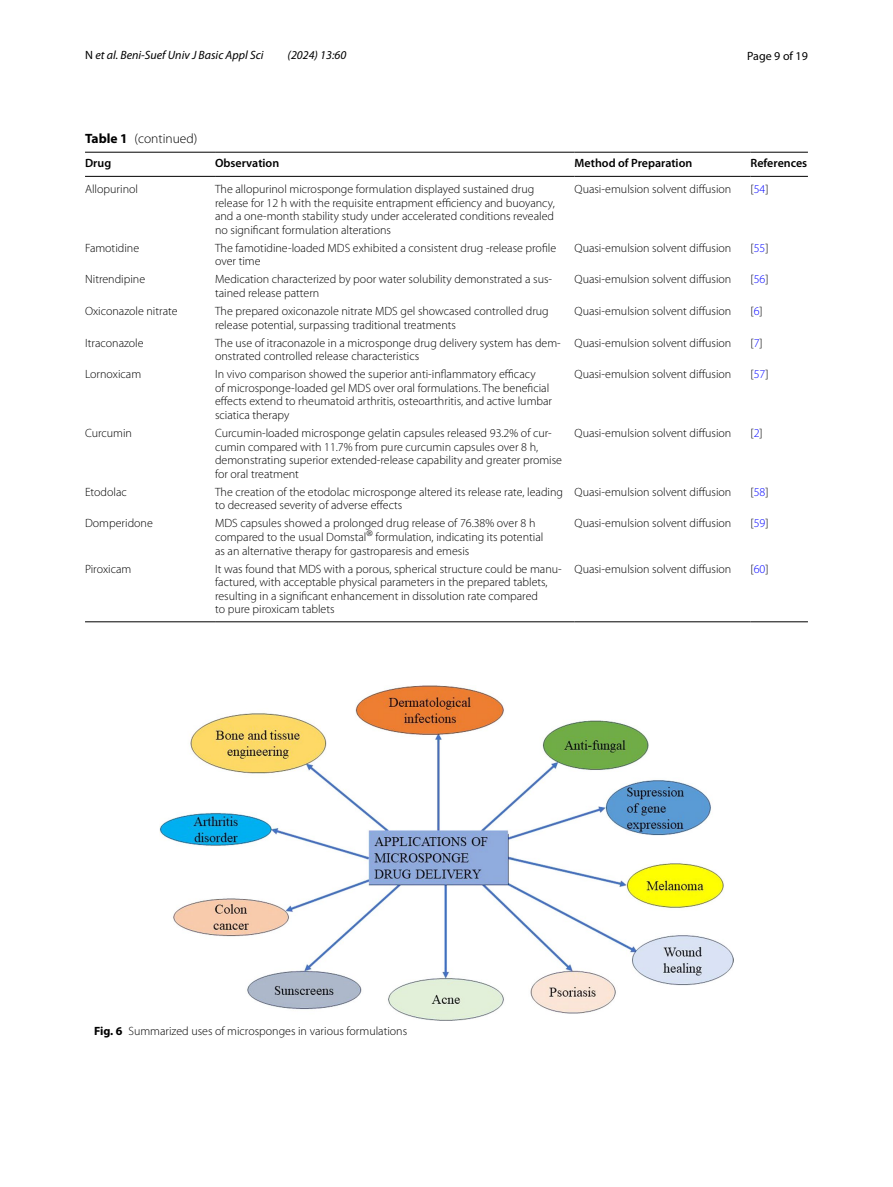
<style>
.page{position:relative;width:893px;height:1187px;background:#fff}
.page>*{position:absolute;margin:0;border:0;box-sizing:border-box;transform-origin:0 0}
.t1{font:300 13.5px "Myriad Pro";color:#000}
.t2{font:300 12px/13.5px "Myriad Pro";color:#000}
.t3{font:600 12px "Myriad Pro";color:#000}
.t4{font:italic 12px "Myriad Pro";color:#000}
.t5{font:12px "Myriad Pro";color:#000}
.s1{font-style:normal}
.s2{font-weight:700}
.s3{color:#00f}
</style>
<div class="page">
<hr style="left:85px;top:152px;width:130px;height:1px;background:#000">
<hr style="left:85px;top:176px;width:130px;height:1px;background:#000">
<hr style="left:215px;top:152px;width:360px;height:1px;background:#000">
<hr style="left:215px;top:176px;width:360px;height:1px;background:#000">
<hr style="left:575px;top:152px;width:175px;height:1px;background:#000">
<hr style="left:575px;top:176px;width:175px;height:1px;background:#000">
<hr style="left:750px;top:152px;width:58px;height:1px;background:#000">
<hr style="left:750px;top:176px;width:58px;height:1px;background:#000">
<hr style="left:85px;top:621px;width:130px;height:1px;background:#000">
<hr style="left:215px;top:621px;width:360px;height:1px;background:#000">
<hr style="left:575px;top:621px;width:175px;height:1px;background:#000">
<hr style="left:750px;top:621px;width:58px;height:1px;background:#000">
<img style="left:159px;top:685px;width:574px;height:335px">
<p class="t4" style="left:85px;top:48px;width:180px"><span class="s1">N</span> et al. Beni-Suef Univ J Basic Appl Sci</p>
<p class="t4" style="left:288px;top:48px;width:60px">(2024) 13:60</p>
<p class="t5" style="left:747px;top:48px;width:62px">Page 9 of 19</p>
<p class="t1" style="left:85px;top:131px;width:114px"><span class="s2">Table 1</span> (continued)</p>
<p class="t3" style="left:85px;top:155px;width:28px">Drug</p>
<p class="t3" style="left:215px;top:155px;width:66px">Observation</p>
<p class="t3" style="left:575px;top:155px;width:119px">Method of Preparation</p>
<p class="t3" style="left:750px;top:155px;width:58px">References</p>
<p class="t2" style="left:85px;top:182px;width:54px">Allopurinol</p>
<p class="t2" style="left:215px;top:182px;width:341px">The allopurinol microsponge formulation displayed sustained drug release for 12 h with the requisite entrapment efficiency and buoyancy, and a one-month stability study under accelerated conditions revealed no significant formulation alterations</p>
<p class="t2" style="left:575px;top:182px;width:158px">Quasi-emulsion solvent diffusion</p>
<p class="t2" style="left:750px;top:182px;width:20px">[<span class="s3">54</span>]</p>
<p class="t2" style="left:85px;top:241px;width:56px">Famotidine</p>
<p class="t2" style="left:215px;top:241px;width:343px">The famotidine-loaded MDS exhibited a consistent drug -release profile over time</p>
<p class="t2" style="left:575px;top:241px;width:158px">Quasi-emulsion solvent diffusion</p>
<p class="t2" style="left:750px;top:241px;width:20px">[<span class="s3">55</span>]</p>
<p class="t2" style="left:85px;top:273px;width:62px">Nitrendipine</p>
<p class="t2" style="left:215px;top:273px;width:338px">Medication characterized by poor water solubility demonstrated a sus&shy;tained release pattern</p>
<p class="t2" style="left:575px;top:273px;width:158px">Quasi-emulsion solvent diffusion</p>
<p class="t2" style="left:750px;top:273px;width:20px">[<span class="s3">56</span>]</p>
<p class="t2" style="left:85px;top:304px;width:94px">Oxiconazole nitrate</p>
<p class="t2" style="left:215px;top:304px;width:335px">The prepared oxiconazole nitrate MDS gel showcased controlled drug release potential, surpassing traditional treatments</p>
<p class="t2" style="left:575px;top:304px;width:158px">Quasi-emulsion solvent diffusion</p>
<p class="t2" style="left:750px;top:304px;width:14px">[<span class="s3">6</span>]</p>
<p class="t2" style="left:85px;top:336px;width:60px">Itraconazole</p>
<p class="t2" style="left:215px;top:336px;width:347px">The use of itraconazole in a microsponge drug delivery system has dem&shy;onstrated controlled release characteristics</p>
<p class="t2" style="left:575px;top:336px;width:158px">Quasi-emulsion solvent diffusion</p>
<p class="t2" style="left:750px;top:336px;width:14px">[<span class="s3">7</span>]</p>
<p class="t2" style="left:85px;top:368px;width:58px">Lornoxicam</p>
<p class="t2" style="left:215px;top:368px;width:339px">In vivo comparison showed the superior anti-inflammatory efficacy<br>of microsponge-loaded gel MDS over oral formulations. The beneficial effects extend to rheumatoid arthritis, osteoarthritis, and active lumbar sciatica therapy</p>
<p class="t2" style="left:575px;top:368px;width:158px">Quasi-emulsion solvent diffusion</p>
<p class="t2" style="left:750px;top:368px;width:20px">[<span class="s3">57</span>]</p>
<p class="t2" style="left:85px;top:426px;width:49px">Curcumin</p>
<p class="t2" style="left:215px;top:426px;width:348px">Curcumin-loaded microsponge gelatin capsules released 93.2% of cur&shy;cumin compared with 11.7% from pure curcumin capsules over 8 h, demonstrating superior extended-release capability and greater promise for oral treatment</p>
<p class="t2" style="left:575px;top:426px;width:158px">Quasi-emulsion solvent diffusion</p>
<p class="t2" style="left:750px;top:426px;width:14px">[<span class="s3">2</span>]</p>
<p class="t2" style="left:85px;top:485px;width:43px">Etodolac</p>
<p class="t2" style="left:215px;top:485px;width:349px">The creation of the etodolac microsponge altered its release rate, leading to decreased severity of adverse effects</p>
<p class="t2" style="left:575px;top:485px;width:158px">Quasi-emulsion solvent diffusion</p>
<p class="t2" style="left:750px;top:485px;width:20px">[<span class="s3">58</span>]</p>
<p class="t2" style="left:85px;top:517px;width:69px">Domperidone</p>
<p class="t2" style="left:215px;top:517px;width:330px">MDS capsules showed a prolonged drug release of 76.38% over 8 h compared to the usual Domstal<sup>®</sup> formulation, indicating its potential as an alternative therapy for gastroparesis and emesis</p>
<p class="t2" style="left:575px;top:517px;width:158px">Quasi-emulsion solvent diffusion</p>
<p class="t2" style="left:750px;top:517px;width:20px">[<span class="s3">59</span>]</p>
<p class="t2" style="left:85px;top:562px;width:48px">Piroxicam</p>
<p class="t2" style="left:215px;top:562px;width:348px">It was found that MDS with a porous, spherical structure could be manu&shy;factured, with acceptable physical parameters in the prepared tablets, resulting in a significant enhancement in dissolution rate compared<br>to pure piroxicam tablets</p>
<p class="t2" style="left:575px;top:562px;width:158px">Quasi-emulsion solvent diffusion</p>
<p class="t2" style="left:750px;top:562px;width:20px">[<span class="s3">60</span>]</p>
<p class="t2" style="left:94px;top:1024px;width:315px"><span class="s2">Fig. 6</span> Summarized uses of microsponges in various formulations</p>
</div>
